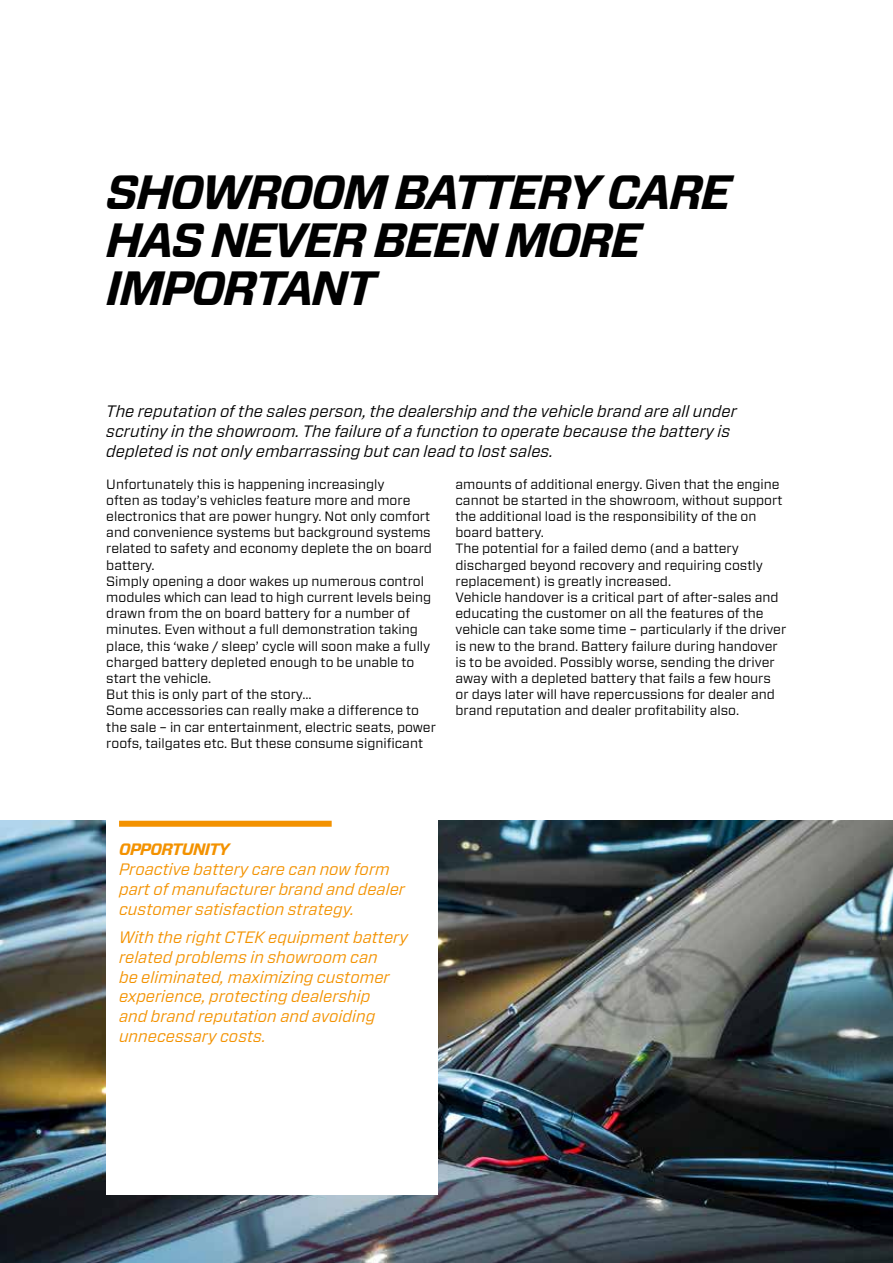
<style>
.page{position:relative;width:893px;height:1263px;background:#fff}
.page>*{position:absolute;margin:0;border:0;box-sizing:border-box;transform-origin:0 0}
.t1{font:italic 700 48px/48px "Forza";letter-spacing:-.04em;color:#000}
.t2{font:italic 16.5px/19.8px "Forza";color:#f39200}
.t3{font:italic 16.5px/19.8px "Forza";color:#000}
.t4{font:italic 700 16.5px "Forza";letter-spacing:-.04em;color:#f39200}
.t5{font:13.5px/16.2px "Forza";color:#000}
</style>
<div class="page">
<img style="left:0;top:821px;width:893px;height:442px">
<div style="left:106px;top:798px;width:331px;height:397px;background:#fff"></div>
<div style="left:119px;top:821px;width:213px;height:6px;background:#f39200"></div>
<h1 class="t1" style="left:106px;top:168px;width:627px">SHOWROOM BATTERY CARE<br>HAS NEVER BEEN MORE<br>IMPORTANT</h1>
<p class="t3" style="left:106px;top:401px;width:632px">The reputation of the sales person, the dealership and the vehicle brand are all under scrutiny in the showroom. The failure of a function to operate because the battery is depleted is not only embarrassing but can lead to lost sales.</p>
<p class="t5" style="left:106px;top:475px;width:331px">Unfortunately this is happening increasingly<br>often as today’s vehicles feature more and more electronics that are power hungry. Not only comfort and convenience systems but background systems related to safety and economy deplete the on board battery.<br>Simply opening a door wakes up numerous control modules which can lead to high current levels being drawn from the on board battery for a number of minutes. Even without a full demonstration taking place, this ‘wake / sleep’ cycle will soon make a fully charged battery depleted enough to be unable to start the vehicle.<br>But this is only part of the story...<br>Some accessories can really make a difference to the sale – in car entertainment, electric seats, power roofs, tailgates etc. But these consume significant</p>
<p class="t5" style="left:455px;top:475px;width:332px">amounts of additional energy. Given that the engine cannot be started in the showroom, without support the additional load is the responsibility of the on board battery.<br>The potential for a failed demo (and a battery discharged beyond recovery and requiring costly replacement) is greatly increased.<br>Vehicle handover is a critical part of after-sales and educating the customer on all the features of the vehicle can take some time – particularly if the driver is new to the brand. Battery failure during handover is to be avoided. Possibly worse, sending the driver away with a depleted battery that fails a few hours or days later will have repercussions for dealer and brand reputation and dealer profitability also.</p>
<p class="t4" style="left:119px;top:838px;width:112px">OPPORTUNITY</p>
<p class="t2" style="left:119px;top:859px;width:288px">Proactive battery care can now form part of manufacturer brand and dealer customer satisfaction strategy.</p>
<p class="t2" style="left:119px;top:927px;width:290px">With the right CTEK equipment battery related problems in showroom can<br>be eliminated, maximizing customer experience, protecting dealership<br>and brand reputation and avoiding unnecessary costs.</p>
</div>
